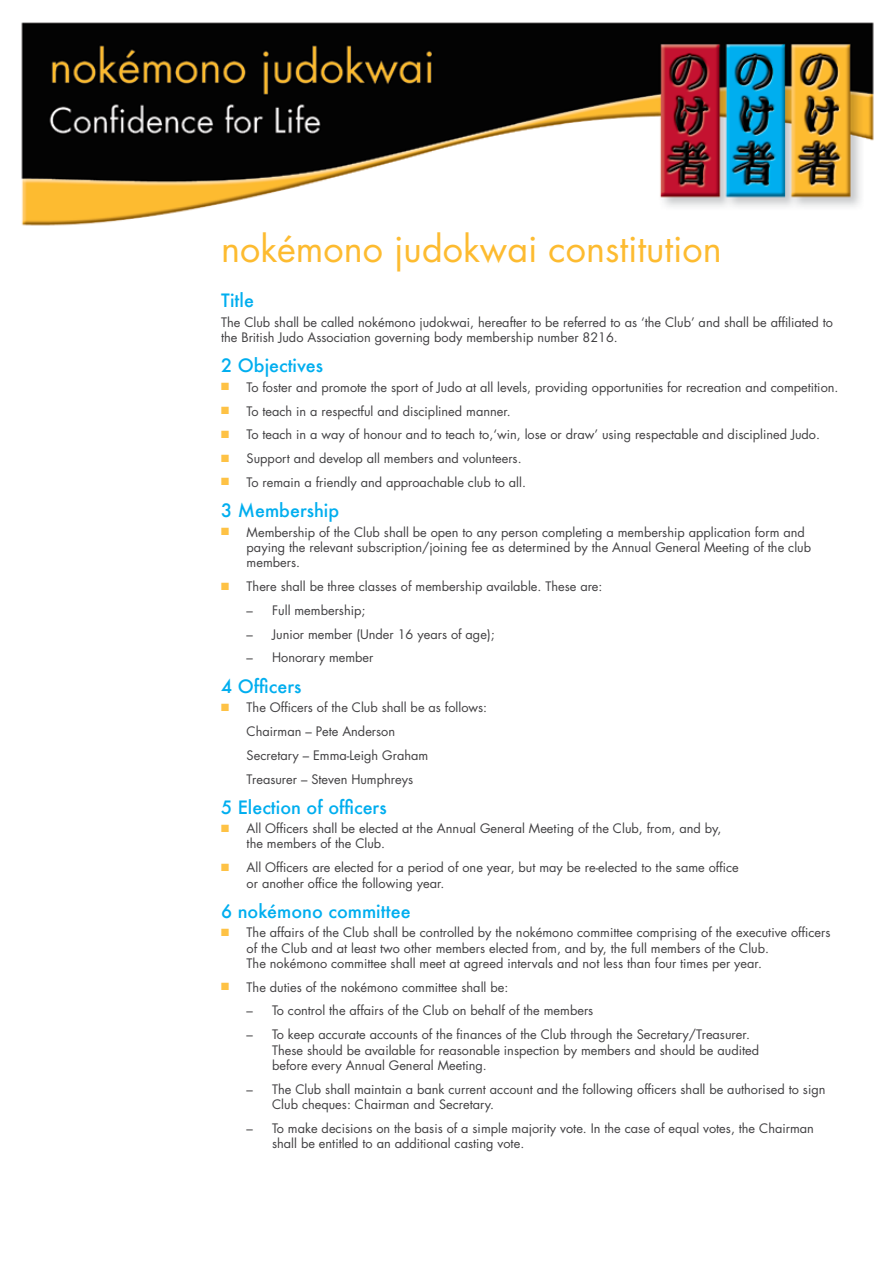
<style>
.page{position:relative;width:893px;height:1263px;background:#fff}
.page>*{position:absolute;margin:0;border:0;box-sizing:border-box;transform-origin:0 0}
.t1{font:36px "Futura";color:#fdbb30}
.t2{font:500 18px "Futura";color:#00aeef}
.t3{font:12.75px/15.3px "Futura";color:#414042}
.s1{color:#fec245}
</style>
<div class="page">
<img style="left:21px;top:22px;width:853px;height:204px">
<h1 class="t1" style="left:221px;top:226px;width:502px">nokémono judokwai constitution</h1>
<h2 class="t2" style="left:221px;top:288px;width:34px">Title</h2>
<p class="t3" style="left:221px;top:314px;width:613px">The Club shall be called nokémono judokwai, hereafter to be referred to as ‘the Club’ and shall be affiliated to the British Judo Association governing body membership number 8216.</p>
<h2 class="t2" style="left:221px;top:353px;width:103px">2 Objectives</h2>
<p class="t3" style="left:221px;top:379px;width:619px"><span class="s1">■</span> To foster and promote the sport of Judo at all levels, providing opportunities for recreation and competition.</p>
<p class="t3" style="left:221px;top:403px;width:291px"><span class="s1">■</span> To teach in a respectful and disciplined manner.</p>
<p class="t3" style="left:221px;top:427px;width:600px"><span class="s1">■</span> To teach in a way of honour and to teach to,‘win, lose or draw’ using respectable and disciplined Judo.</p>
<p class="t3" style="left:221px;top:451px;width:302px"><span class="s1">■</span> Support and develop all members and volunteers.</p>
<p class="t3" style="left:221px;top:475px;width:306px"><span class="s1">■</span> To remain a friendly and approachable club to all.</p>
<h2 class="t2" style="left:221px;top:498px;width:120px">3 Membership</h2>
<p class="t3" style="left:247px;top:524px;width:566px;text-indent:-26px"><span class="s1">■</span> Membership of the Club shall be open to any person completing a membership application form and paying the relevant subscription/joining fee as determined by the Annual General Meeting of the club members.</p>
<p class="t3" style="left:221px;top:579px;width:383px"><span class="s1">■</span> There shall be three classes of membership available. These are:</p>
<p class="t3" style="left:247px;top:603px;width:120px">– Full membership;</p>
<p class="t3" style="left:247px;top:626px;width:249px">– Junior member (Under 16 years of age);</p>
<p class="t3" style="left:247px;top:650px;width:128px">– Honorary member</p>
<h2 class="t2" style="left:221px;top:673px;width:82px">4 Officers</h2>
<p class="t3" style="left:247px;top:696px;width:242px;line-height:23.9px;text-indent:-26px"><span class="s1">■</span> The Officers of the Club shall be as follows:<br>Chairman – Pete Anderson<br>Secretary – Emma-Leigh Graham<br>Treasurer – Steven Humphreys</p>
<h2 class="t2" style="left:221px;top:794px;width:167px">5 Election of officers</h2>
<p class="t3" style="left:247px;top:821px;width:476px;text-indent:-26px"><span class="s1">■</span> All Officers shall be elected at the Annual General Meeting of the Club, from, and by, the members of the Club.</p>
<p class="t3" style="left:247px;top:860px;width:494px;text-indent:-26px"><span class="s1">■</span> All Officers are elected for a period of one year, but may be re-elected to the same office or another office the following year.</p>
<h2 class="t2" style="left:221px;top:899px;width:191px">6 nokémono committee</h2>
<p class="t3" style="left:247px;top:925px;width:585px;text-indent:-26px"><span class="s1">■</span> The affairs of the Club shall be controlled by the nokémono committee comprising of the executive officers of the Club and at least two other members elected from, and by, the full members of the Club.<br>The nokémono committee shall meet at agreed intervals and not less than four times per year.</p>
<p class="t3" style="left:221px;top:979px;width:289px"><span class="s1">■</span> The duties of the nokémono committee shall be:</p>
<p class="t3" style="left:247px;top:1003px;width:348px">– To control the affairs of the Club on behalf of the members</p>
<p class="t3" style="left:272px;top:1027px;width:488px;text-indent:-26px">– To keep accurate accounts of the finances of the Club through the Secretary/Treasurer.<br>These should be available for reasonable inspection by members and should be audited before every Annual General Meeting.</p>
<p class="t3" style="left:272px;top:1081px;width:555px;text-indent:-26px">– The Club shall maintain a bank current account and the following officers shall be authorised to sign<br>Club cheques: Chairman and Secretary.</p>
<p class="t3" style="left:272px;top:1120px;width:543px;text-indent:-26px">– To make decisions on the basis of a simple majority vote. In the case of equal votes, the Chairman shall be entitled to an additional casting vote.</p>
</div>
